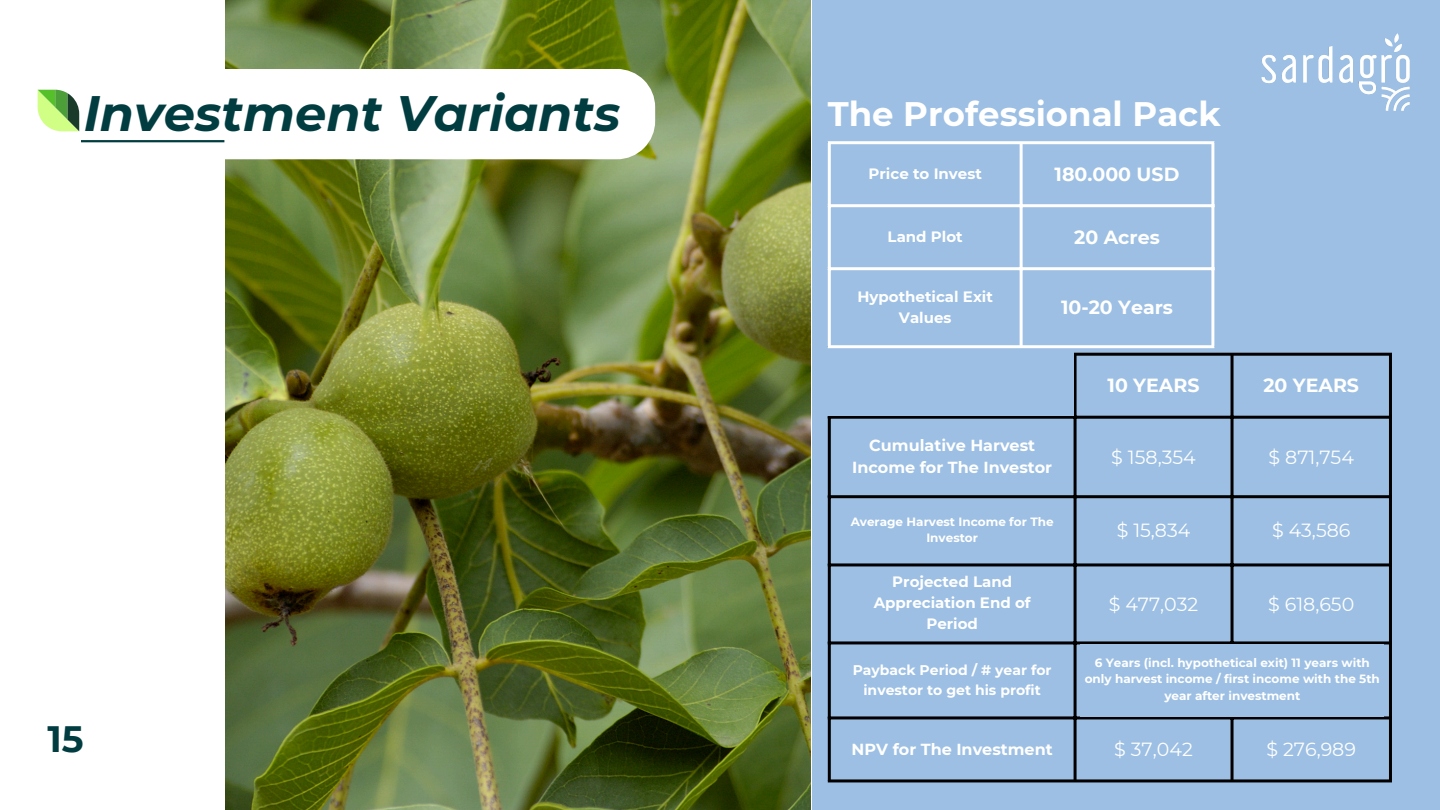
<style>
.page{position:relative;width:1440px;height:810px;background:#fff}
.page>*{position:absolute;margin:0;border:0;box-sizing:border-box;transform-origin:0 0}
.t1{font:italic 700 49.7px "Montserrat";color:#013d40}
.t2{font:700 36.7px "Montserrat";color:#013d40}
.t3{font:700 34px "Montserrat";color:#fff}
.t4{font:19px "Montserrat";color:#fff}
.t5{font:700 19px "Montserrat";color:#fff}
.t6{font:700 16px/21.8px "Montserrat";color:#fff;text-align:center}
.t7{font:700 15px/21px "Montserrat";color:#fff;text-align:center}
.t8{font:700 14px/19.5px "Montserrat";color:#fff;text-align:center}
.t9{font:700 12px/16.5px "Montserrat";color:#fff;text-align:center}
</style>
<div class="page">
<img style="left:226px;top:0;width:585px;height:810px">
<div style="left:812px;top:0;width:628px;height:810px;background:#9cbfe3"></div>
<svg style="left:37px;top:69px;width:618px;height:90px"></svg>
<hr style="left:81px;top:140px;width:143px;height:2px;background:#013d40">
<svg style="left:38px;top:90px;width:41px;height:41px;background:#96c672"></svg>
<hr style="left:828px;top:144px;width:3px;height:201px;background:#fff">
<hr style="left:1020px;top:144px;width:3px;height:201px;background:#fff">
<hr style="left:1211px;top:144px;width:3px;height:201px;background:#fff">
<hr style="left:828px;top:141px;width:386px;height:3px;background:#fff">
<hr style="left:828px;top:204px;width:386px;height:3px;background:#fff">
<hr style="left:828px;top:267px;width:386px;height:3px;background:#fff">
<hr style="left:828px;top:345px;width:386px;height:3px;background:#fff">
<hr style="left:828px;top:356px;width:3px;height:423px;background:#000">
<hr style="left:1074px;top:356px;width:3px;height:423px;background:#000">
<hr style="left:1231px;top:356px;width:3px;height:423px;background:#000">
<hr style="left:1389px;top:356px;width:3px;height:423px;background:#000">
<hr style="left:828px;top:353px;width:564px;height:3px;background:#000">
<hr style="left:828px;top:416px;width:564px;height:3px;background:#000">
<hr style="left:828px;top:495px;width:564px;height:3px;background:#000">
<hr style="left:828px;top:563px;width:564px;height:3px;background:#000">
<hr style="left:828px;top:641px;width:564px;height:3px;background:#000">
<hr style="left:828px;top:716px;width:564px;height:3px;background:#000">
<hr style="left:828px;top:779px;width:564px;height:3px;background:#000">
<div style="left:818px;top:350px;width:256px;height:66px;background:#9cbfe3"></div>
<div style="left:1081px;top:644px;width:303px;height:73px;background:#9cbfe3"></div>
<img style="left:1261px;top:33px;width:149px;height:78px">
<p class="t1" style="left:84px;top:83px;width:538px">Investment Variants</p>
<p class="t3" style="left:828px;top:93px;width:394px">The Professional Pack</p>
<p class="t7" style="left:869px;top:163px;width:115px">Price to Invest</p>
<h1 class="t5" style="left:1055px;top:163px;width:126px">180.000 USD</h1>
<p class="t7" style="left:888px;top:226px;width:77px">Land Plot</p>
<p class="t5" style="left:1074px;top:226px;width:87px">20 Acres</p>
<h2 class="t7" style="left:857px;top:286px;width:137px">Hypothetical Exit<br>Values</h2>
<p class="t5" style="left:1061px;top:296px;width:113px">10-20 Years</p>
<p class="t5" style="left:1108px;top:374px;width:93px">10 YEARS</p>
<p class="t5" style="left:1263px;top:374px;width:97px">20 YEARS</p>
<p class="t6" style="left:852px;top:434px;width:202px">Cumulative Harvest<br>Income for The Investor</p>
<p class="t4" style="left:1111px;top:445px;width:86px">$ 158,354</p>
<p class="t4" style="left:1269px;top:445px;width:87px">$ 871,754</p>
<p class="t9" style="left:851px;top:513px;width:204px">Average Harvest Income for The<br>Investor</p>
<p class="t4" style="left:1117px;top:519px;width:75px">$ 15,834</p>
<p class="t4" style="left:1272px;top:519px;width:80px">$ 43,586</p>
<p class="t7" style="left:874px;top:572px;width:158px">Projected Land<br>Appreciation End of<br>Period</p>
<p class="t4" style="left:1109px;top:592px;width:91px">$ 477,032</p>
<p class="t4" style="left:1268px;top:592px;width:88px">$ 618,650</p>
<p class="t2" style="left:48px;top:716px;width:38px">15</p>
<p class="t8" style="left:853px;top:660px;width:201px">Payback Period / # year for investor to get his profit</p>
<p class="t9" style="left:1085px;top:654px;width:297px">6 Years (incl. hypothetical exit) 11 years with only harvest income / first income with the 5th year after investment</p>
<p class="t6" style="left:852px;top:738px;width:203px">NPV for The Investment</p>
<p class="t4" style="left:1114px;top:738px;width:80px">$ 37,042</p>
<p class="t4" style="left:1266px;top:738px;width:91px">$ 276,989</p>
</div>
